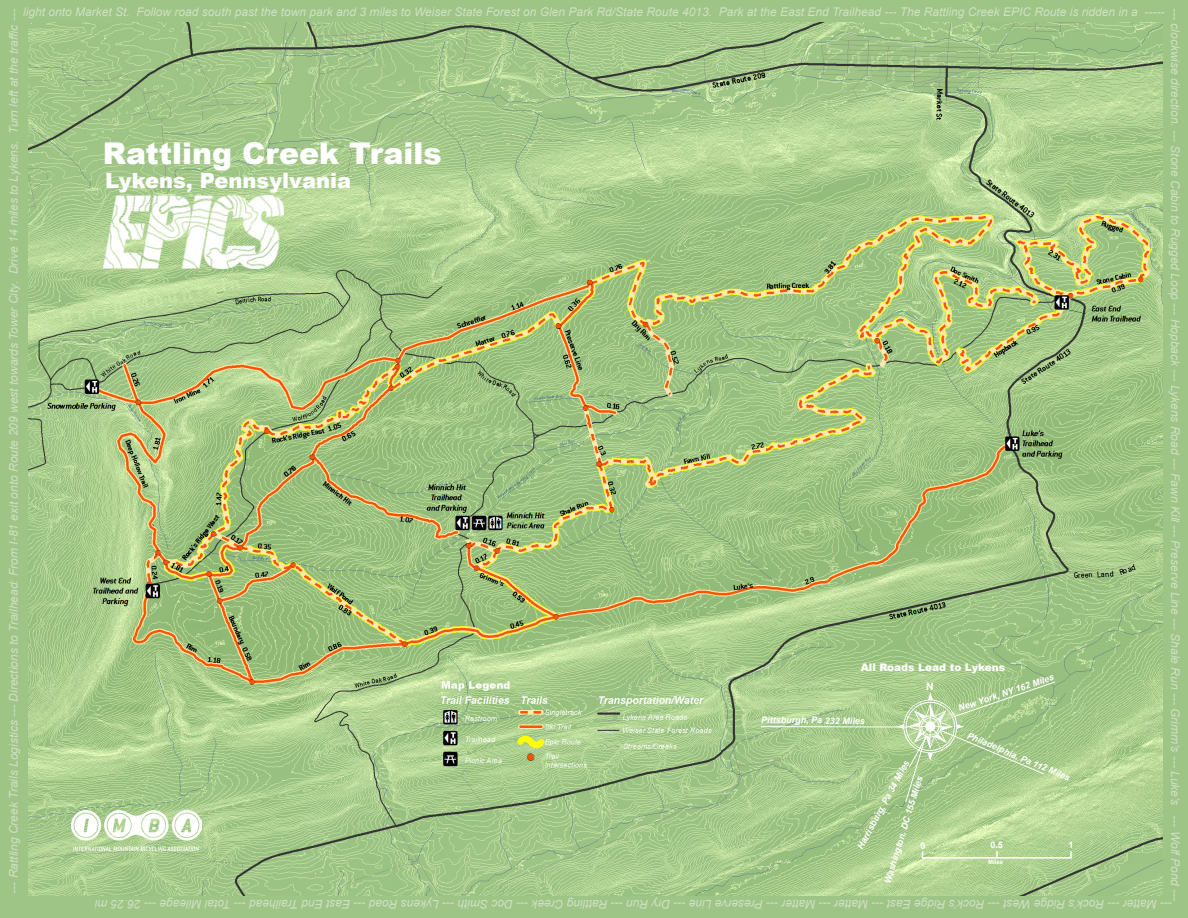
<style>
.page{position:relative;width:1188px;height:918px;background:#9ec486}
.page>*{position:absolute;margin:0;border:0;box-sizing:border-box;transform-origin:0 0}
.t1{font:90px "ESRI North";color:#fff}
.t2{font:900 30px "Arial";color:#fff}
.t3{font:900 21px "Arial";color:#fff}
.t4{font:italic 12px "Arial";color:#fff}
.t5{font:900 10.5px "Arial";color:#fff}
.t6{font:700 10.5px "Arial";color:#fff}
.t7{font:italic 700 9px "Arial";color:#fff}
.t8{font:700 9px "Arial";color:#fff}
.t9{font:700 6px "Arial";color:#fff}
</style>
<div class="page">
<img style="left:28px;top:23px;width:1134px;height:872px">
<img style="left:104px;top:195px;width:180px;height:74px">
<svg style="left:940px;top:730px;width:105px;height:45px"></svg>
<svg style="left:905px;top:736px;width:22px;height:67px"></svg>
<hr style="left:761px;top:726px;width:147px;height:1px;background:#fff">
<svg style="left:954px;top:681px;width:102px;height:36px"></svg>
<hr style="left:922px;top:857px;width:149px;height:2px;background:#fff">
<svg style="left:996px;top:851px;width:2px;height:6px"></svg>
<svg style="left:1070px;top:851px;width:2px;height:7px"></svg>
<img style="left:72px;top:810px;width:129px;height:40px">
<p class="t4" style="left:23px;top:4px;width:1143px">light onto Market St. Follow road south past the town park and 3 miles to Weiser State Forest on Glen Park Rd/State Route 4013. Park at the East End Trailhead --- The Rattling Creek EPIC Route is ridden in a -----</p>
<p class="t4" style="left:1183px;top:8px;width:895px;rotate:90deg">--- clockwise direction. --- Stone Cabin to Rugged Loop --- Hopback --- Lykens Road --- Fawn Kill --- Preserve Line --- Shale Run --- Grimm’s --- Luke’s --- Wolf Pond ---</p>
<p class="t4" style="left:1172px;top:912px;width:1079px;rotate:-180deg">--- Matter --- Rock’s Ridge West --- Rock’s Ridge East --- Matter --- Matter --- Preserve Line --- Dry Run --- Rattling Creek --- Doc Smith --- Lykens Road --- East End Trailhead --- Total Mileage --- 26.25 mi</p>
<p class="t4" style="left:6px;top:894px;width:886px;rotate:-90deg">--- Rattling Creek Trails Logistics --- Directions to Trailhead: From I-81 exit onto Route 209 west towards Tower City. Drive 14 miles to Lykens. Turn left at the traffic ---</p>
<p class="t2" style="left:103px;top:132px;width:341px">Rattling Creek Trails</p>
<p class="t3" style="left:105px;top:165px;width:247px">Lykens, Pennsylvania</p>
<p class="t5" style="left:861px;top:659px;width:146px">All Roads Lead to Lykens</p>
<p class="t6" style="left:926px;top:679px;width:9px">N</p>
<p class="t7" style="left:957px;top:702px;width:102px;rotate:-18deg">New York, NY 162 Miles</p>
<p class="t1" style="left:897px;top:677px;width:69px">9</p>
<p class="t7" style="left:761px;top:713px;width:105px;rotate:1deg">Pittsburgh, Pa 232 Miles</p>
<p class="t7" style="left:970px;top:729px;width:112px;rotate:23deg">Philadelphia, Pa 112 Miles</p>
<p class="t7" style="left:855px;top:846px;width:101px;rotate:-62deg">Harrisburg, Pa 34 Miles</p>
<p class="t7" style="left:882px;top:882px;width:113px;rotate:-73deg">Washington, DC 155 Miles</p>
<p class="t8" style="left:1068px;top:839px;width:7px">1</p>
<p class="t8" style="left:921px;top:839px;width:7px">0</p>
<p class="t8" style="left:990px;top:839px;width:14px">0.5</p>
<p class="t9" style="left:988px;top:858px;width:17px">Miles</p>
</div>
